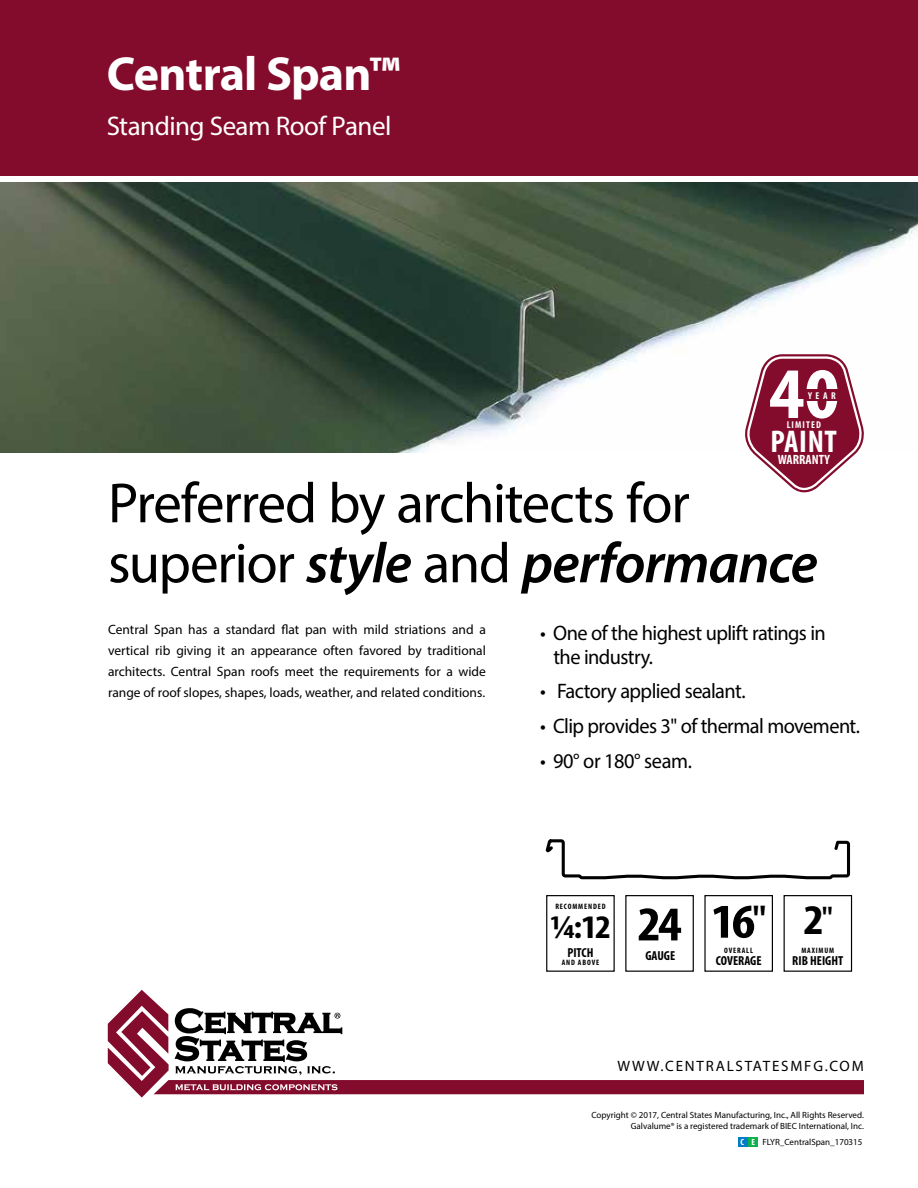
<style>
.page{position:relative;width:918px;height:1188px;background:#fff}
.page>*{position:absolute;margin:0;border:0;box-sizing:border-box;transform-origin:0 0}
.t1{font:700 condensed 72.9px "Myriad Pro";color:#fff;scale:1.13 1}
.t2{font:57px/60px "Myriad Pro";letter-spacing:-.025em;color:#000}
.t3{font:700 condensed 48.75px "Myriad Pro";color:#000;scale:1.13 1}
.t4{font:700 48px "Myriad Pro";letter-spacing:-.02em;color:#fff}
.t5{font:700 condensed 42.3px "Myriad Pro";color:#000;scale:1.13 1}
.t6{font:700 condensed 33px "Myriad Pro";color:#000;scale:1.13 1}
.t7{font:700 condensed 31.5px "Myriad Pro";letter-spacing:.02em;color:#fff}
.t8{font:27px "Myriad Pro";letter-spacing:-.02em;color:#fff}
.t9{font:21px/24px "Myriad Pro";letter-spacing:-.03em;color:#000}
.t10{font:15px "Myriad Pro";letter-spacing:.12em;color:#000}
.t11{font:13.5px/21px "Myriad Pro";color:#000;text-align:justify}
.t12{font:700 condensed 13.5px "Myriad Pro";color:#fff}
.t13{font:700 condensed 13.05px "Myriad Pro";color:#000}
.t14{font:700 condensed 9.9px "Myriad Pro";letter-spacing:.11em;color:#fff}
.t15{font:9px/10.5px "Myriad Pro";color:#000;text-align:right}
.t16{font:700 condensed 9px "Myriad Pro";color:#fff}
.t17{font:700 condensed 7.8px "Myriad Pro";letter-spacing:.11em;color:#000}
.s1{font-weight:600;font-style:italic}
.s2{font-size:37.05px}
</style>
<div class="page">
<div style="left:0;top:0;width:918px;height:176px;background:#830b2c"></div>
<img style="left:0;top:182px;width:918px;height:270px">
<svg style="left:108px;top:990px;width:756px;height:108px"></svg>
<svg style="left:744px;top:352px;width:123px;height:141px"></svg>
<div style="left:805px;top:390px;width:34px;height:11px;background:#830b2c"></div>
<div style="left:749px;top:1137px;width:9px;height:10px;background:#0db14b"></div>
<div style="left:738px;top:1137px;width:9px;height:10px;background:#007dc5"></div>
<div style="left:625px;top:895px;width:69px;height:77px;border:1px solid #000"></div>
<div style="left:704px;top:895px;width:69px;height:77px;border:1px solid #000"></div>
<div style="left:784px;top:895px;width:68px;height:77px;border:1px solid #000"></div>
<div style="left:546px;top:895px;width:69px;height:77px;border:1px solid #000"></div>
<svg style="left:545px;top:839px;width:305px;height:41px"></svg>
<h3 class="t4" style="left:107px;top:43px;width:295px">Central Span™</h3>
<h3 class="t8" style="left:107px;top:109px;width:286px">Standing Seam Roof Panel</h3>
<h1 class="t1" style="left:769px;top:348px;width:64px">40</h1>
<p class="t14" style="left:787px;top:419px;width:36px">LIMITED</p>
<h3 class="t7" style="left:771px;top:422px;width:68px">PAINT</h3>
<p class="t12" style="left:778px;top:451px;width:54px">WARRANTY</p>
<p class="t14" style="left:808px;top:389px;width:29px">YEAR</p>
<h2 class="t2" style="left:108px;top:472px;width:711px">Preferred by architects for superior <span class="s1">style</span> and <span class="s1">performance</span></h2>
<p class="t11" style="left:108px;top:619px;width:379px">Central Span has a standard flat pan with mild striations and a vertical rib giving it an appearance often favored by traditional architects. Central Span roofs meet the requirements for a wide range of roof slopes, shapes, loads, weather, and related conditions.</p>
<h3 class="t9" style="left:554px;top:620px;width:274px;text-indent:-14px">• One of the highest uplift ratings in the industry.</h3>
<h3 class="t9" style="left:540px;top:679px;width:207px">• Factory applied sealant.</h3>
<h3 class="t9" style="left:540px;top:714px;width:322px">• Clip provides 3" of thermal movement.</h3>
<h3 class="t9" style="left:540px;top:749px;width:153px">• 90° or 180° seam.</h3>
<p class="t17" style="left:555px;top:901px;width:52px">RECOMMENDED</p>
<h3 class="t6" style="left:550px;top:906px;width:55px">1/4:12</h3>
<p class="t13" style="left:567px;top:945px;width:28px">PITCH</p>
<p class="t17" style="left:562px;top:957px;width:39px">AND ABOVE</p>
<h3 class="t3" style="left:637px;top:894px;width:41px">24</h3>
<p class="t13" style="left:645px;top:947px;width:31px">GAUGE</p>
<h3 class="t3" style="left:711px;top:891px;width:51px">16<span class="s2">"</span></h3>
<p class="t17" style="left:724px;top:946px;width:30px">OVERALL</p>
<p class="t13" style="left:716px;top:953px;width:47px">COVERAGE</p>
<h3 class="t5" style="left:803px;top:893px;width:28px">2 <sup>"</sup></h3>
<p class="t17" style="left:801px;top:946px;width:34px">MAXIMUM</p>
<p class="t13" style="left:792px;top:953px;width:53px">RIB HEIGHT</p>
<p class="t10" style="left:617px;top:1056px;width:248px">WWW.CENTRALSTATESMFG.COM</p>
<p class="t15" style="left:591px;top:1110px;width:274px">Copyright © 2017, Central States Manufacturing, Inc., All Rights Reserved.<br>Galvalume® is a registered trademark of BIEC International, Inc.</p>
<p class="t15" style="left:762px;top:1136px;width:102px">FLYR_CentralSpan_170315</p>
<p class="t16" style="left:740px;top:1136px;width:16px">C E</p>
</div>
